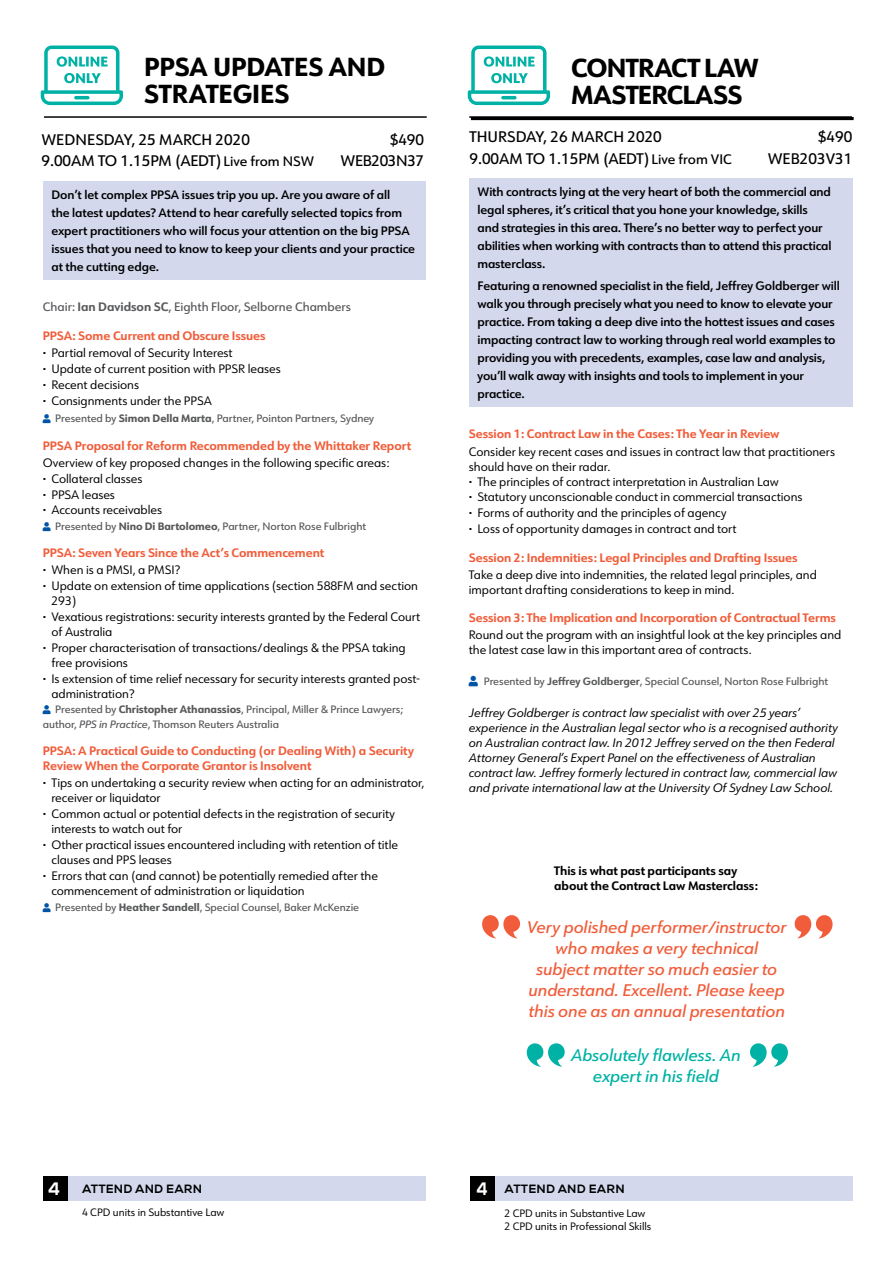
<style>
.page{position:relative;width:893px;height:1263px;background:#fff}
.page>*{position:absolute;margin:0;border:0;box-sizing:border-box;transform-origin:0 0}
.t1{font:800 25.5px/27px "URW Form";letter-spacing:-.005em;color:#000}
.t2{font:18px "Nexa X Bold";color:#fff;scale:.95 1}
.t3{font:italic 500 16.5px/21px "URW Form";letter-spacing:-.005em;color:#f15d3a;text-align:center}
.t4{font:italic 500 16.5px/21px "URW Form";letter-spacing:-.005em;color:#00b2a5;text-align:center}
.t5{font:500 15px "URW Form";color:#000}
.t6{font:500 15px "URW Form";letter-spacing:-.025em;color:#000}
.t7{font:12px/15.9px "URW Form";letter-spacing:-.005em;color:#000}
.t8{font:600 12px/18px "URW Form";letter-spacing:-.01em;color:#000}
.t9{font:700 12px/17.1px "URW Form";letter-spacing:-.005em;color:#f15d3a}
.t10{font:italic 12px/15px "URW Form";letter-spacing:-.005em;color:#000}
.t11{font:700 12px/15px "URW Form";letter-spacing:-.005em;color:#000}
.t12{font:500 12px "URW Form";letter-spacing:-.005em;color:#58595b}
.t13{font:12px "Nexa X Bold";letter-spacing:.015em;color:#000}
.t14{font:500 10.5px/15px "URW Form";letter-spacing:-.005em;color:#58595b}
.t15{font:10.5px/13.5px "URW Form";letter-spacing:-.005em;color:#000}
.s1{font-size:13.5px}
.s2{font-weight:700}
.s3{color:#000}
.s4{font-weight:400;color:#000}
.s5{font-weight:800}
.s6{font-style:italic}
.s7{font-size:18px;color:#fff}
</style>
<div class="page">
<hr style="left:44px;top:116px;width:383px;height:2px;background:#000">
<hr style="left:469px;top:116px;width:383px;height:2px;background:#000">
<svg style="left:41px;top:46px;width:82px;height:59px"></svg>
<div style="left:43px;top:181px;width:383px;height:98px;background:#d3d8ed"></div>
<div style="left:43px;top:1176px;width:383px;height:24px;background:#d3d8ed"></div>
<div style="left:43px;top:1176px;width:24px;height:24px;background:#000"></div>
<svg style="left:468px;top:46px;width:82px;height:59px"></svg>
<hr style="left:471px;top:117px;width:383px;height:3px;background:#000">
<div style="left:469px;top:178px;width:383px;height:228px;background:#d3d8ed"></div>
<div style="left:470px;top:1176px;width:383px;height:24px;background:#d3d8ed"></div>
<div style="left:470px;top:1176px;width:24px;height:24px;background:#000"></div>
<svg style="left:795px;top:915px;width:38px;height:23px"></svg>
<svg style="left:482px;top:915px;width:38px;height:23px"></svg>
<svg style="left:750px;top:1043px;width:38px;height:24px"></svg>
<svg style="left:527px;top:1043px;width:38px;height:24px"></svg>
<h1 class="t1" style="left:144px;top:52px;width:242px">PPSA UPDATES AND<br>STRATEGIES</h1>
<p class="t5" style="left:41px;top:129px;width:210px">WEDNESDAY, 25 MARCH 2020</p>
<p class="t5" style="left:390px;top:129px;width:36px">$490</p>
<p class="t5" style="left:41px;top:150px;width:274px">9.00AM TO 1.15PM (AEDT) <span class="s1">Live from NSW</span></p>
<p class="t6" style="left:341px;top:150px;width:85px">WEB203N37</p>
<p class="t8" style="left:51px;top:186px;width:365px">Don’t let complex PPSA issues trip you up. Are you aware of all<br>the latest updates? Attend to hear carefully selected topics from expert practitioners who will focus your attention on the big PPSA issues that you need to know to keep your clients and your practice at the cutting edge.</p>
<p class="t12" style="left:43px;top:299px;width:310px">Chair: <span class="s2">Ian Davidson SC</span>, Eighth Floor, Selborne Chambers</p>
<p class="t9" style="left:43px;top:327px;width:224px">PPSA: Some Current and Obscure Issues <span class="s3">·</span> <span class="s4">Partial removal of Security Interest</span></p>
<p class="t7" style="left:43px;top:360px;width:239px"><span class="s2">·</span> Update of current position with PPSR leases <span class="s2">·</span> Recent decisions<br><span class="s2">·</span> Consignments under the PPSA</p>
<p class="t14" style="left:55px;top:410px;width:320px">Presented by <span class="s5">Simon Della Marta</span>, Partner, Pointon Partners, Sydney</p>
<p class="t9" style="left:43px;top:436px;width:370px">PPSA Proposal for Reform Recommended by the Whittaker Report</p>
<p class="t7" style="left:43px;top:454px;width:348px">Overview of key proposed changes in the following specific areas: <span class="s2">·</span> Collateral classes<br><span class="s2">·</span> PPSA leases<br><span class="s2">·</span> Accounts receivables</p>
<p class="t14" style="left:55px;top:519px;width:312px">Presented by <span class="s5">Nino Di Bartolomeo</span>, Partner, Norton Rose Fulbright</p>
<p class="t9" style="left:43px;top:544px;width:283px">PPSA: Seven Years Since the Act’s Commencement <span class="s3">·</span> <span class="s4">When is a PMSI, a PMSI?</span></p>
<p class="t7" style="left:43px;top:577px;width:377px"><span class="s2">·</span> Update on extension of time applications (section 588FM and section</p>
<p class="t7" style="left:51px;top:592px;width:26px">293)</p>
<p class="t7" style="left:43px;top:608px;width:379px"><span class="s2">·</span> Vexatious registrations: security interests granted by the Federal Court</p>
<p class="t7" style="left:51px;top:623px;width:63px">of Australia</p>
<p class="t7" style="left:43px;top:639px;width:364px"><span class="s2">·</span> Proper characterisation of transactions/dealings &amp; the PPSA taking</p>
<p class="t7" style="left:51px;top:654px;width:78px">free provisions</p>
<p class="t7" style="left:43px;top:670px;width:379px"><span class="s2">·</span> Is extension of time relief necessary for security interests granted post-</p>
<p class="t7" style="left:51px;top:685px;width:85px">administration?</p>
<p class="t14" style="left:43px;top:702px;width:362px;text-indent:12px">Presented by <span class="s5">Christopher Athanassios</span>, Principal, Miller &amp; Prince Lawyers; author, <span class="s6">PPS in Practice</span>, Thomson Reuters Australia</p>
<p class="t9" style="left:43px;top:743px;width:373px;line-height:15px">PPSA: A Practical Guide to Conducting (or Dealing With) a Security<br>Review When the Corporate Grantor is Insolvent</p>
<p class="t7" style="left:43px;top:775px;width:383px"><span class="s2">·</span> Tips on undertaking a security review when acting for an administrator,</p>
<p class="t7" style="left:51px;top:790px;width:111px">receiver or liquidator</p>
<p class="t7" style="left:43px;top:805px;width:354px"><span class="s2">·</span> Common actual or potential defects in the registration of security</p>
<p class="t7" style="left:51px;top:820px;width:133px">interests to watch out for</p>
<p class="t7" style="left:43px;top:836px;width:357px"><span class="s2">·</span> Other practical issues encountered including with retention of title</p>
<p class="t7" style="left:51px;top:851px;width:122px">clauses and PPS leases</p>
<p class="t7" style="left:43px;top:867px;width:337px"><span class="s2">·</span> Errors that can (and cannot) be potentially remedied after the</p>
<p class="t7" style="left:51px;top:882px;width:255px">commencement of administration or liquidation</p>
<p class="t14" style="left:55px;top:899px;width:305px">Presented by <span class="s5">Heather Sandell</span>, Special Counsel, Baker McKenzie</p>
<p class="t13" style="left:48px;top:1181px;width:155px"><span class="s7">4</span> ATTEND AND EARN</p>
<p class="t15" style="left:82px;top:1205px;width:144px">4 CPD units in Substantive Law</p>
<h1 class="t1" style="left:571px;top:53px;width:189px">CONTRACT LAW<br>MASTERCLASS</h1>
<p class="t5" style="left:469px;top:127px;width:194px">THURSDAY, 26 MARCH 2020</p>
<p class="t5" style="left:818px;top:127px;width:36px">$490</p>
<p class="t5" style="left:469px;top:149px;width:264px">9.00AM TO 1.15PM (AEDT) <span class="s1">Live from VIC</span></p>
<p class="t5" style="left:768px;top:149px;width:86px">WEB203V31</p>
<p class="t8" style="left:477px;top:183px;width:356px">With contracts lying at the very heart of both the commercial and legal spheres, it’s critical that you hone your knowledge, skills and strategies in this area. There’s no better way to perfect your abilities when working with contracts than to attend this practical masterclass.</p>
<p class="t8" style="left:477px;top:277px;width:364px">Featuring a renowned specialist in the field, Jeffrey Goldberger will walk you through precisely what you need to know to elevate your practice. From taking a deep dive into the hottest issues and cases impacting contract law to working through real world examples to providing you with precedents, examples, case law and analysis, you’ll walk away with insights and tools to implement in your practice.</p>
<p class="t9" style="left:469px;top:425px;width:312px">Session 1: Contract Law in the Cases: The Year in Review</p>
<p class="t7" style="left:469px;top:443px;width:368px;line-height:15.5px">Consider key recent cases and issues in contract law that practitioners should have on their radar.<br><span class="s2">·</span> The principles of contract interpretation in Australian Law<br><span class="s2">·</span> Statutory unconscionable conduct in commercial transactions<br><span class="s2">·</span> Forms of authority and the principles of agency<br><span class="s2">·</span> Loss of opportunity damages in contract and tort</p>
<p class="t9" style="left:469px;top:548px;width:330px">Session 2: Indemnities: Legal Principles and Drafting Issues</p>
<p class="t7" style="left:469px;top:567px;width:349px;line-height:15px">Take a deep dive into indemnities, the related legal principles, and important drafting considerations to keep in mind.</p>
<p class="t9" style="left:469px;top:608px;width:369px">Session 3: The Implication and Incorporation of Contractual Terms</p>
<p class="t7" style="left:469px;top:626px;width:374px;line-height:15px">Round out the program with an insightful look at the key principles and the latest case law in this important area of contracts.</p>
<p class="t14" style="left:484px;top:673px;width:346px">Presented by <span class="s2">Jeffrey Goldberger</span>, Special Counsel, Norton Rose Fulbright</p>
<p class="t10" style="left:469px;top:705px;width:371px">Jeffrey Goldberger is contract law specialist with over 25 years’ experience in the Australian legal sector who is a recognised authority on Australian contract law. In 2012 Jeffrey served on the then Federal Attorney General’s Expert Panel on the effectiveness of Australian contract law. Jeffrey formerly lectured in contract law, commercial law and private international law at the University Of Sydney Law School.</p>
<p class="t11" style="left:554px;top:862px;width:205px">This is what past participants say about the Contract Law Masterclass:</p>
<h3 class="t3" style="left:527px;top:916px;width:261px">Very polished performer/instructor who makes a very technical subject matter so much easier to understand. Excellent. Please keep this one as an annual presentation</h3>
<h3 class="t4" style="left:571px;top:1044px;width:171px">Absolutely flawless. An expert in his field</h3>
<h2 class="t2" style="left:476px;top:1177px;width:13px">4</h2>
<p class="t13" style="left:505px;top:1181px;width:122px">ATTEND AND EARN</p>
<p class="t15" style="left:504px;top:1206px;width:148px">2 CPD units in Substantive Law<br>2 CPD units in Professional Skills</p>
</div>
